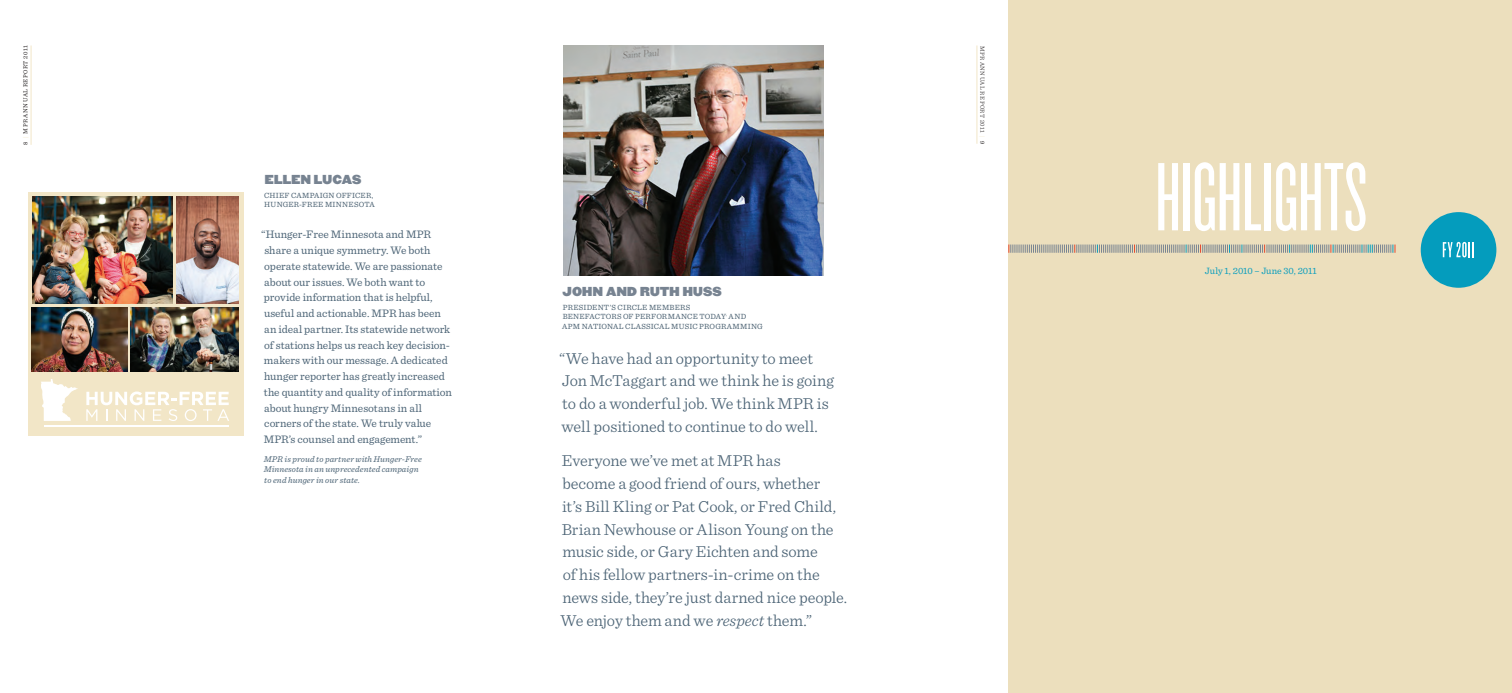
<style>
.page{position:relative;width:1512px;height:693px;background:#fff}
.page>*{position:absolute;margin:0;border:0;box-sizing:border-box;transform-origin:0 0}
.t1{font:100.98px "Knockout HTF26 Junior Flyweight";letter-spacing:-.005em;color:#fff}
.t2{font:300 16.62px/22.8px "Sentinel";letter-spacing:-.01em;color:#4b6375}
.t3{font:11.38px/15.8px "Sentinel";color:#4b6375}
.Quote_names_intro{font:11.38px "Champion HTF Heavyweight";letter-spacing:.01em;color:#778391}
.t4{font:9.62px "Sentinel";letter-spacing:-.005em;color:#049cbd}
.t5{font:italic 8.75px/10.5px "Sentinel";letter-spacing:.005em;color:#4b6375}
.Quote_names_intro_de{font:7.88px/9.6px "Sentinel";letter-spacing:.025em;color:#455c6d}
.t6{font:300 6.12px "Sentinel";letter-spacing:.08em;color:#231f20}
.page_numbers{font:6.12px "Sentinel";letter-spacing:.075em;color:#231f20}
.Quote_names_intro_de-2{font:2.62px "Sentinel";color:#455c6d}
.s1{color:#f2e6c7}
.s2{font-style:italic}
.s3{font-weight:400}
</style>
<div class="page">
<div style="left:1008px;top:0;width:504px;height:693px;background:#ecdfbd"></div>
<div style="left:1421px;top:212px;width:75px;height:76px;background:#049cbd;border-radius:50%"></div>
<svg style="left:1443px;top:242px;width:31px;height:15px"></svg>
<svg style="left:1009px;top:245px;width:387px;height:8px"></svg>
<img style="left:563px;top:46px;width:260px;height:229px">
<div style="left:28px;top:192px;width:215px;height:243px;background:#f2e6c7"></div>
<img style="left:176px;top:196px;width:63px;height:108px">
<img style="left:33px;top:196px;width:140px;height:108px">
<hr style="left:44px;top:425px;width:184px;height:2px;background:#fff">
<svg style="left:86px;top:392px;width:143px;height:29px"></svg>
<svg style="left:41px;top:379px;width:37px;height:42px"></svg>
<img style="left:131px;top:307px;width:107px;height:64px">
<img style="left:32px;top:307px;width:95px;height:64px">
<hr style="left:977px;top:46px;width:1px;height:98px;background:#f2e6c7">
<hr style="left:31px;top:46px;width:1px;height:99px;background:#f2e6c7">
<p class="page_numbers" style="left:21px;top:145px;width:101px;rotate:-90deg">8 <span class="s1">|</span> MPR ANNUAL REPORT 2011</p>
<p class="Quote_names_intro" style="left:265px;top:172px;width:98px">ELLEN LUCAS</p>
<p class="Quote_names_intro_de" style="left:264px;top:190px;width:112px">CHIEF CAMPAIGN OFFICER,<br>HUNGER-FREE MINNESOTA</p>
<p class="t3" style="left:261px;top:226px;width:192px">“Hunger-Free Minnesota and MPR share a unique symmetry. We both operate statewide. We are passionate about our issues. We both want to provide information that is helpful, useful and actionable. MPR has been an ideal partner. Its statewide network of stations helps us reach key decision&shy;makers with our message. A dedicated hunger reporter has greatly increased the quantity and quality of information about hungry Minnesotans in all corners of the state. We truly value MPR’s counsel and engagement.”</p>
<p class="t5" style="left:264px;top:453px;width:160px">MPR is proud to partner with Hunger-Free<br>Minnesota in an unprecedented campaign to end hunger in our state.</p>
<p class="Quote_names_intro" style="left:563px;top:284px;width:161px">JOHN AND RUTH HUSS</p>
<p class="Quote_names_intro_de" style="left:563px;top:302px;width:185px">PRESIDENT’S CIRCLE MEMBERS<br>BENEFACTORS OF PERFORMANCE TODAY AND</p>
<p class="Quote_names_intro_de-2" style="left:726px;top:314px;width:3px">®</p>
<p class="Quote_names_intro_de" style="left:562px;top:321px;width:202px">APM NATIONAL CLASSICAL MUSIC PROGRAMMING</p>
<p class="t2" style="left:559px;top:346px;width:277px">“We have had an opportunity to meet Jon McTaggart and we think he is going to do a wonderful job. We think MPR is well positioned to continue to do well.</p>
<p class="t2" style="left:561px;top:448px;width:288px">Everyone we’ve met at MPR has<br>become a good friend of ours, whether<br>it’s Bill Kling or Pat Cook, or Fred Child, Brian Newhouse or Alison Young on the music side, or Gary Eichten and some<br>of his fellow partners-in-crime on the news side, they’re just darned nice people.<br>We enjoy them and we <span class="s2">respect</span> them.”</p>
<p class="t6" style="left:987px;top:46px;width:100px;rotate:90deg">MPR ANNUAL REPORT 2011 <span class="s1">|</span> <span class="s3">9</span></p>
<p class="t1" style="left:1155px;top:147px;width:213px">HIGHLIGHTS</p>
<p class="t4" style="left:1205px;top:264px;width:113px">July 1, 2010 – June 30, 2011</p>
</div>
